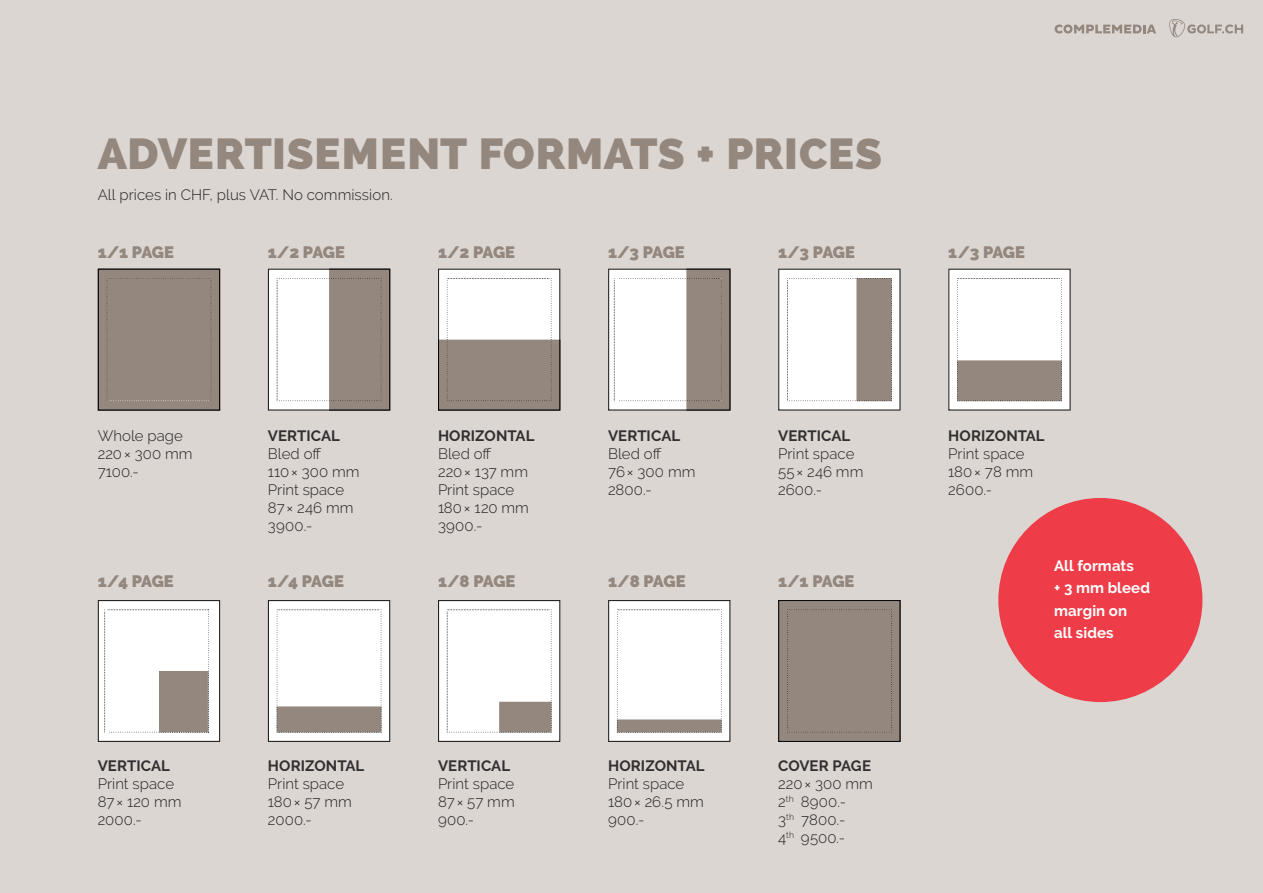
<style>
.page{position:relative;width:1263px;height:893px;background:#dbd6d2}
.page>*{position:absolute;margin:0;border:0;box-sizing:border-box;transform-origin:0 0}
.t1{font:800 43.5px "Raleway";letter-spacing:.01em;color:#93877e}
.t2{font:900 16.5px "Raleway";letter-spacing:-.03em;color:#93877e}
.t3{font:300 15px/18px "Raleway";letter-spacing:.005em;color:#231f20}
.t4{font:700 15px "Raleway";color:#312f30}
.t5{font:700 15px/22.5px "Raleway";letter-spacing:.005em;color:#fff}
</style>
<div class="page">
<div style="left:998px;top:498px;width:204px;height:204px;background:#ee3d49;border-radius:50%"></div>
<div style="left:98px;top:269px;width:122px;height:142px;background:#93877e"></div>
<svg style="left:268px;top:269px;width:122px;height:142px;background:#c2bdb8"></svg>
<svg style="left:778px;top:269px;width:122px;height:142px;background:#dddad8"></svg>
<svg style="left:98px;top:600px;width:122px;height:142px;background:#e3e0df"></svg>
<div style="left:438px;top:601px;width:122px;height:140px;background:#fff"></div>
<div style="left:438px;top:600px;width:122px;height:142px;border:1px solid #231f20"></div>
<svg style="left:447px;top:609px;width:105px;height:124px"></svg>
<div style="left:609px;top:601px;width:121px;height:140px;background:#fff"></div>
<div style="left:608px;top:600px;width:122px;height:142px;border:1px solid #231f20"></div>
<svg style="left:617px;top:609px;width:105px;height:124px"></svg>
<svg style="left:268px;top:600px;width:122px;height:142px;background:#e5e3e2"></svg>
<svg style="left:438px;top:269px;width:122px;height:142px;background:#c2bcb8"></svg>
<div style="left:778px;top:600px;width:122px;height:142px;background:#93877e"></div>
<svg style="left:948px;top:269px;width:123px;height:142px;background:#dcd9d7"></svg>
<svg style="left:608px;top:269px;width:122px;height:142px;background:#d1cdca"></svg>
<svg style="left:1054px;top:24px;width:102px;height:10px"></svg>
<svg style="left:1169px;top:19px;width:74px;height:18px"></svg>
<h1 class="t1" style="left:98px;top:128px;width:786px">ADVERTISEMENT FORMATS + PRICES</h1>
<p class="t3" style="left:98px;top:185px;width:296px">All prices in CHF, plus VAT. No commission.</p>
<p class="t2" style="left:98px;top:242px;width:78px">1/1 PAGE</p>
<p class="t2" style="left:268px;top:242px;width:79px">1/2 PAGE</p>
<p class="t2" style="left:438px;top:242px;width:79px">1/2 PAGE</p>
<p class="t2" style="left:608px;top:242px;width:78px">1/3 PAGE</p>
<p class="t2" style="left:778px;top:242px;width:78px">1/3 PAGE</p>
<p class="t3" style="left:98px;top:426px;width:96px">Whole page<br>220× 300 mm<br>7100.-</p>
<p class="t4" style="left:268px;top:427px;width:74px">VERTICAL</p>
<p class="t3" style="left:268px;top:444px;width:93px">Bled off<br>110× 300 mm<br>Print space<br>87× 246 mm<br>3900.-</p>
<p class="t4" style="left:438px;top:427px;width:98px">HORIZONTAL</p>
<p class="t3" style="left:438px;top:444px;width:93px">Bled off<br>220× 137 mm<br>Print space<br>180× 120 mm<br>3900.-</p>
<p class="t4" style="left:608px;top:427px;width:74px">VERTICAL</p>
<p class="t3" style="left:608px;top:444px;width:89px">Bled off<br>76× 300 mm<br>2800.-</p>
<p class="t4" style="left:778px;top:427px;width:74px">VERTICAL</p>
<p class="t3" style="left:778px;top:444px;width:87px">Print space<br>55× 246 mm<br>2600.-</p>
<p class="t2" style="left:98px;top:572px;width:77px">1/4 PAGE</p>
<p class="t2" style="left:268px;top:572px;width:77px">1/4 PAGE</p>
<p class="t2" style="left:438px;top:572px;width:79px">1/8 PAGE</p>
<p class="t2" style="left:608px;top:572px;width:79px">1/8 PAGE</p>
<p class="t2" style="left:778px;top:572px;width:78px">1/1 PAGE</p>
<p class="t4" style="left:98px;top:757px;width:74px">VERTICAL</p>
<p class="t3" style="left:98px;top:774px;width:85px">Print space<br>87× 120 mm<br>2000.-</p>
<p class="t4" style="left:268px;top:757px;width:98px">HORIZONTAL</p>
<p class="t3" style="left:268px;top:774px;width:86px">Print space<br>180× 57 mm<br>2000.-</p>
<p class="t4" style="left:438px;top:757px;width:74px">VERTICAL</p>
<p class="t3" style="left:438px;top:774px;width:78px;text-align:justify">Print space 87× 57 mm 900.-</p>
<p class="t4" style="left:608px;top:757px;width:98px">HORIZONTAL</p>
<p class="t3" style="left:608px;top:774px;width:97px">Print space<br>180× 26.5 mm<br>900.-</p>
<p class="t4" style="left:778px;top:757px;width:94px">COVER PAGE</p>
<p class="t3" style="left:778px;top:774px;width:96px">220× 300 mm<br>2<sup>th</sup> 8900.-<br>3<sup>th</sup> 7800.-<br>4<sup>th</sup> 9500.-</p>
<p class="t2" style="left:948px;top:242px;width:78px">1/3 PAGE</p>
<p class="t4" style="left:948px;top:427px;width:98px">HORIZONTAL</p>
<p class="t3" style="left:948px;top:444px;width:86px">Print space<br>180× 78 mm<br>2600.-</p>
<p class="t5" style="left:1054px;top:554px;width:97px">All formats<br>+ 3 mm bleed margin on<br>all sides</p>
</div>
